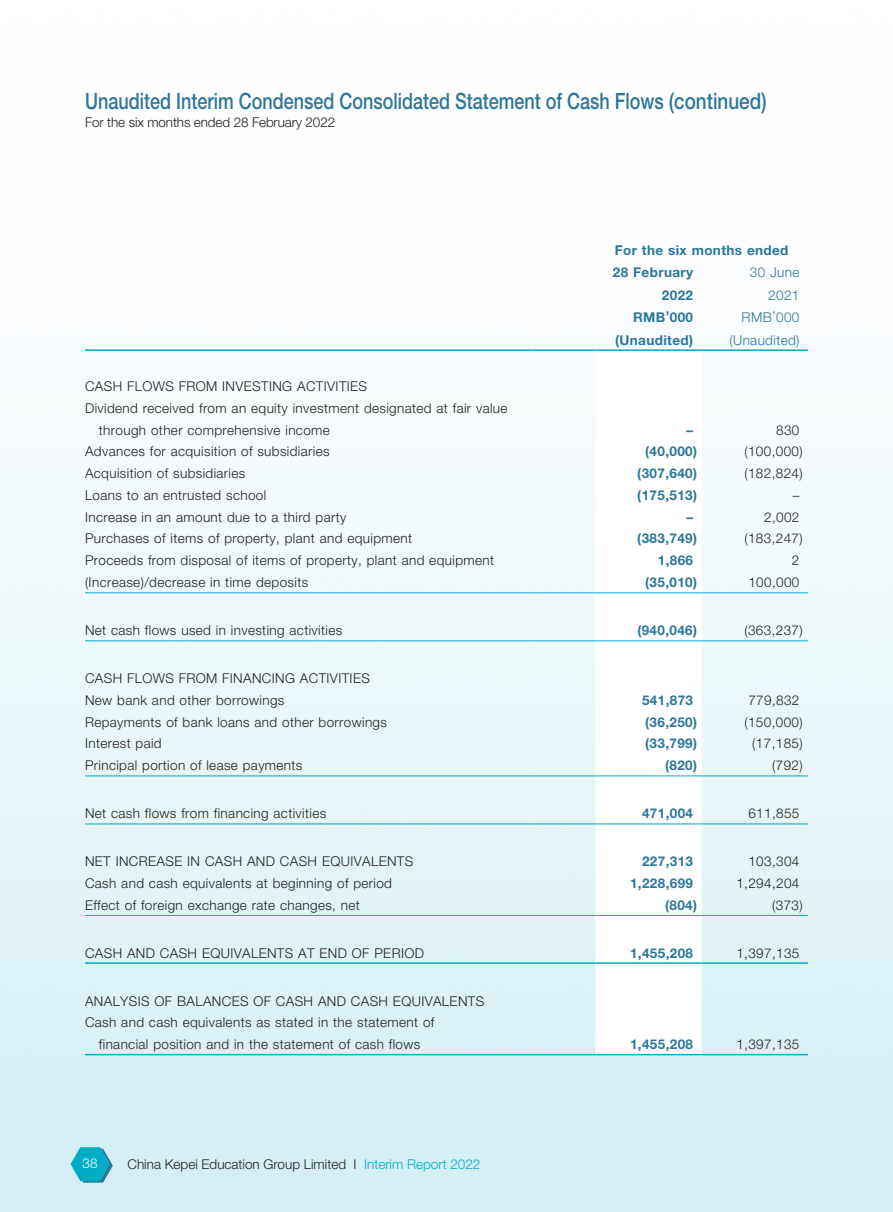
<style>
.page{position:relative;width:893px;height:1212px;background:#fff}
.page>*{position:absolute;margin:0;border:0;box-sizing:border-box;transform-origin:0 0}
.t1{font:500 22.5px "Helvetica Neue LT Std";color:#2b779a;scale:.8 1}
.t2{font:300 13.5px/21.8px "Helvetica Neue LT Std";letter-spacing:.03em;color:#231f20}
.t3{font:700 13.5px/22.5px "Helvetica Neue LT Std";letter-spacing:.03em;color:#2b779a}
.t4{font:300 13.5px "Helvetica Neue LT Std";color:#231f20}
.t5{font:300 13.5px "Helvetica Neue LT Std";letter-spacing:-.01em;color:#231f20}
.t6{font:300 13.5px "Helvetica Neue LT Std";letter-spacing:.03em;color:#2b779a}
.t7{font:300 13.5px "Helvetica Neue LT Std";color:#fff}
.s1{color:#00acc8}
</style>
<div class="page">
<img style="left:0;top:432px;width:893px;height:780px">
<svg style="left:71px;top:1147px;width:42px;height:35px"></svg>
<svg style="left:595px;top:432px;width:107px;height:622px"></svg>
<hr style="left:85px;top:349px;width:446px;height:2px;background:#00acc8">
<hr style="left:531px;top:349px;width:64px;height:2px;background:#00acc8">
<hr style="left:595px;top:349px;width:107px;height:2px;background:#00acc8">
<hr style="left:702px;top:349px;width:106px;height:2px;background:#00acc8">
<hr style="left:85px;top:592px;width:446px;height:1px;background:#00acc8">
<hr style="left:531px;top:592px;width:64px;height:1px;background:#00acc8">
<hr style="left:595px;top:592px;width:107px;height:1px;background:#00acc8">
<hr style="left:702px;top:592px;width:106px;height:1px;background:#00acc8">
<hr style="left:85px;top:640px;width:446px;height:1px;background:#00acc8">
<hr style="left:531px;top:640px;width:64px;height:1px;background:#00acc8">
<hr style="left:595px;top:640px;width:107px;height:1px;background:#00acc8">
<hr style="left:702px;top:640px;width:106px;height:1px;background:#00acc8">
<hr style="left:85px;top:775px;width:446px;height:1px;background:#00acc8">
<hr style="left:531px;top:775px;width:64px;height:1px;background:#00acc8">
<hr style="left:595px;top:775px;width:107px;height:1px;background:#00acc8">
<hr style="left:702px;top:775px;width:106px;height:1px;background:#00acc8">
<hr style="left:85px;top:823px;width:446px;height:1px;background:#00acc8">
<hr style="left:531px;top:823px;width:64px;height:1px;background:#00acc8">
<hr style="left:595px;top:823px;width:107px;height:1px;background:#00acc8">
<hr style="left:702px;top:823px;width:106px;height:1px;background:#00acc8">
<hr style="left:85px;top:915px;width:446px;height:1px;background:#00acc8">
<hr style="left:531px;top:915px;width:64px;height:1px;background:#00acc8">
<hr style="left:595px;top:915px;width:107px;height:1px;background:#00acc8">
<hr style="left:702px;top:915px;width:106px;height:1px;background:#00acc8">
<hr style="left:85px;top:962px;width:446px;height:2px;background:#00acc8">
<hr style="left:531px;top:962px;width:64px;height:2px;background:#00acc8">
<hr style="left:595px;top:962px;width:107px;height:2px;background:#00acc8">
<hr style="left:702px;top:962px;width:106px;height:2px;background:#00acc8">
<hr style="left:85px;top:1054px;width:446px;height:1px;background:#00acc8">
<hr style="left:531px;top:1054px;width:64px;height:1px;background:#00acc8">
<hr style="left:595px;top:1054px;width:107px;height:1px;background:#00acc8">
<hr style="left:702px;top:1054px;width:106px;height:1px;background:#00acc8">
<h1 class="t1" style="left:85px;top:88px;width:853px">Unaudited Interim Condensed Consolidated Statement of Cash Flows (continued)</h1>
<p class="t5" style="left:85px;top:114px;width:252px">For the six months ended 28 February 2022</p>
<p class="t3" style="left:613px;top:238px;width:177px">For the six months ended<br>28 February</p>
<p class="t6" style="left:750px;top:264px;width:51px">30 June</p>
<p class="t3" style="left:662px;top:283px;width:33px">2022</p>
<p class="t6" style="left:768px;top:287px;width:33px">2021</p>
<p class="t3" style="left:633px;top:306px;width:62px">RMB’000</p>
<p class="t6" style="left:742px;top:309px;width:59px">RMB’000</p>
<p class="t3" style="left:615px;top:328px;width:80px">(Unaudited)</p>
<p class="t6" style="left:729px;top:332px;width:72px">(Unaudited)</p>
<p class="t2" style="left:85px;top:375px;width:284px">CASH FLOWS FROM INVESTING ACTIVITIES</p>
<p class="t2" style="left:85px;top:397px;width:424px">Dividend received from an equity investment designated at fair value</p>
<p class="t2" style="left:99px;top:419px;width:232px">through other comprehensive income</p>
<p class="t3" style="left:686px;top:418px;width:8px">–</p>
<p class="t2" style="left:776px;top:419px;width:25px">830</p>
<p class="t2" style="left:85px;top:440px;width:246px">Advances for acquisition of subsidiaries</p>
<p class="t3" style="left:645px;top:440px;width:53px">(40,000)</p>
<p class="t2" style="left:744px;top:440px;width:60px">(100,000)</p>
<p class="t2" style="left:85px;top:462px;width:162px">Acquisition of subsidiaries</p>
<p class="t3" style="left:637px;top:462px;width:61px">(307,640)</p>
<p class="t2" style="left:744px;top:462px;width:60px">(182,824)</p>
<p class="t2" style="left:85px;top:484px;width:183px">Loans to an entrusted school</p>
<p class="t3" style="left:637px;top:484px;width:61px">(175,513)</p>
<p class="t2" style="left:793px;top:484px;width:8px">–</p>
<p class="t2" style="left:85px;top:506px;width:263px">Increase in an amount due to a third party</p>
<p class="t3" style="left:686px;top:505px;width:8px">–</p>
<p class="t2" style="left:764px;top:506px;width:37px">2,002</p>
<p class="t2" style="left:85px;top:527px;width:329px">Purchases of items of property, plant and equipment</p>
<p class="t3" style="left:637px;top:527px;width:61px">(383,749)</p>
<p class="t2" style="left:744px;top:527px;width:60px">(183,247)</p>
<p class="t2" style="left:85px;top:549px;width:411px">Proceeds from disposal of items of property, plant and equipment</p>
<p class="t3" style="left:658px;top:549px;width:37px">1,866</p>
<p class="t2" style="left:792px;top:549px;width:9px">2</p>
<p class="t2" style="left:85px;top:571px;width:225px">(Increase)/decrease in time deposits</p>
<p class="t3" style="left:645px;top:571px;width:53px">(35,010)</p>
<p class="t2" style="left:748px;top:571px;width:53px">100,000</p>
<p class="t2" style="left:85px;top:619px;width:259px">Net cash flows used in investing activities</p>
<p class="t3" style="left:637px;top:619px;width:61px">(940,046)</p>
<p class="t2" style="left:744px;top:619px;width:60px">(363,237)</p>
<p class="t2" style="left:85px;top:667px;width:286px">CASH FLOWS FROM FINANCING ACTIVITIES<br>New bank and other borrowings</p>
<p class="t3" style="left:642px;top:688px;width:53px">541,873</p>
<p class="t2" style="left:748px;top:689px;width:53px">779,832</p>
<p class="t2" style="left:85px;top:710px;width:303px">Repayments of bank loans and other borrowings</p>
<p class="t3" style="left:645px;top:710px;width:53px">(36,250)</p>
<p class="t2" style="left:744px;top:710px;width:60px">(150,000)</p>
<p class="t2" style="left:85px;top:732px;width:78px">Interest paid</p>
<p class="t3" style="left:645px;top:732px;width:53px">(33,799)</p>
<p class="t2" style="left:752px;top:732px;width:52px">(17,185)</p>
<p class="t2" style="left:85px;top:754px;width:219px">Principal portion of lease payments</p>
<p class="t3" style="left:665px;top:754px;width:34px">(820)</p>
<p class="t2" style="left:772px;top:754px;width:32px">(792)</p>
<p class="t2" style="left:85px;top:802px;width:243px">Net cash flows from financing activities</p>
<p class="t3" style="left:642px;top:802px;width:53px">471,004</p>
<p class="t2" style="left:748px;top:802px;width:53px">611,855</p>
<p class="t2" style="left:85px;top:850px;width:330px">NET INCREASE IN CASH AND CASH EQUIVALENTS</p>
<p class="t3" style="left:642px;top:850px;width:53px">227,313</p>
<p class="t2" style="left:748px;top:850px;width:53px">103,304</p>
<p class="t2" style="left:85px;top:872px;width:308px">Cash and cash equivalents at beginning of period</p>
<p class="t3" style="left:630px;top:871px;width:65px">1,228,699</p>
<p class="t2" style="left:736px;top:872px;width:65px">1,294,204</p>
<p class="t2" style="left:85px;top:894px;width:276px">Effect of foreign exchange rate changes, net</p>
<p class="t3" style="left:665px;top:893px;width:34px">(804)</p>
<p class="t2" style="left:772px;top:894px;width:32px">(373)</p>
<p class="t2" style="left:85px;top:942px;width:341px">CASH AND CASH EQUIVALENTS AT END OF PERIOD</p>
<p class="t3" style="left:630px;top:941px;width:65px">1,455,208</p>
<p class="t2" style="left:736px;top:942px;width:65px">1,397,135</p>
<p class="t2" style="left:85px;top:990px;width:401px">ANALYSIS OF BALANCES OF CASH AND CASH EQUIVALENTS</p>
<p class="t2" style="left:85px;top:1011px;width:351px">Cash and cash equivalents as stated in the statement of</p>
<p class="t2" style="left:99px;top:1033px;width:323px">financial position and in the statement of cash flows</p>
<p class="t3" style="left:630px;top:1033px;width:65px">1,455,208</p>
<p class="t2" style="left:736px;top:1033px;width:65px">1,397,135</p>
<p class="t7" style="left:83px;top:1155px;width:17px">38</p>
<p class="t4" style="left:128px;top:1156px;width:354px">China Kepei Education Group Limited I <span class="s1">Interim Report 2022</span></p>
</div>
